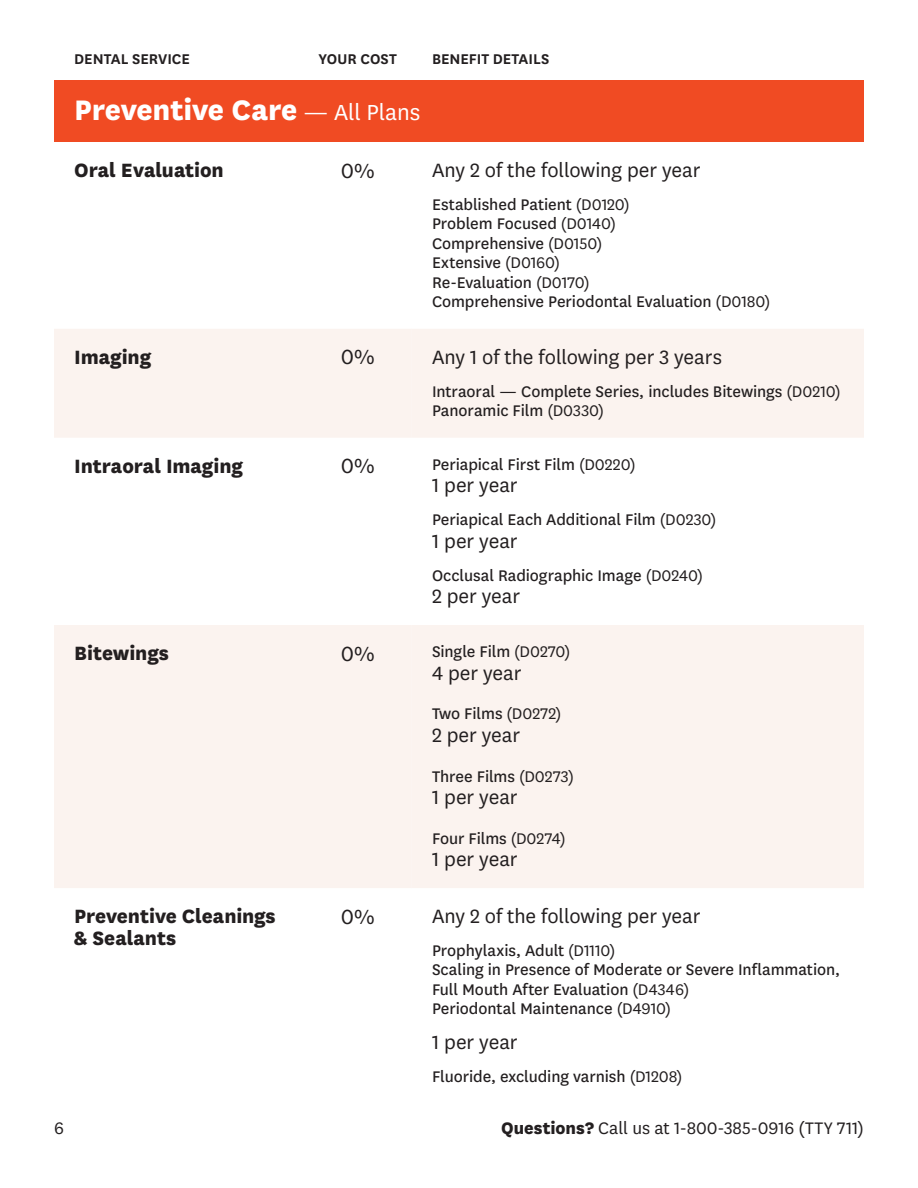
<style>
.page{position:relative;width:918px;height:1188px;background:#fff}
.page>*{position:absolute;margin:0;border:0;box-sizing:border-box;transform-origin:0 0}
.t1{font:800 33px "National";letter-spacing:-.005em;color:#fff}
.Copay{font:24px "National";color:#231f20}
.Limit{font:22.5px "National";letter-spacing:-.005em;color:#231f20}
.t2{font:800 22.5px/22.5px "National";letter-spacing:-.005em;color:#231f20}
.t3{font:19.5px "National";letter-spacing:-.005em;color:#231f20}
.t4{font:18px/19.5px "National";letter-spacing:-.005em;color:#231f20}
.Eyebrow{font:600 16.5px "National";color:#231f20}
.s1{font-weight:400;font-size:25.5px}
.s2{font-style:inherit}
.s3{font-weight:800}
</style>
<div class="page">
<div style="left:54px;top:80px;width:810px;height:62px;background:#f04b23"></div>
<svg style="left:54px;top:329px;width:358px;height:559px;fill:#fbf3ef"></svg>
<svg style="left:412px;top:329px;width:452px;height:559px;fill:#fbf3ef"></svg>
<p class="Eyebrow" style="left:74px;top:47px;width:117px">DENTAL SERVICE</p>
<p class="Eyebrow" style="left:319px;top:47px;width:80px">YOUR COST</p>
<p class="Eyebrow" style="left:432px;top:47px;width:119px">BENEFIT DETAILS</p>
<h1 class="t1" style="left:74px;top:86px;width:348px">Preventive Care <span class="s1">— All Plans</span></h1>
<h2 class="t2" style="left:74px;top:157px;width:151px">Oral Evaluation</h2>
<p class="Copay" style="left:341px;top:155px;width:35px">0%</p>
<p class="Limit" style="left:432px;top:155px;width:270px">Any 2 of the following per year</p>
<h3 class="t4" style="left:432px;top:193px;width:199px">Established Patient <span class="s2">(D0120)</span></h3>
<h3 class="t4" style="left:432px;top:213px;width:186px">Problem Focused <span class="s2">(D0140)</span></h3>
<h3 class="t4" style="left:432px;top:232px;width:172px">Comprehensive <span class="s2">(D0150)</span></h3>
<h3 class="t4" style="left:432px;top:252px;width:130px">Extensive <span class="s2">(D0160)</span></h3>
<h3 class="t4" style="left:432px;top:271px;width:159px">Re-Evaluation <span class="s2">(D0170)</span></h3>
<h3 class="t4" style="left:432px;top:291px;width:340px">Comprehensive Periodontal Evaluation <span class="s2">(D0180)</span></h3>
<h2 class="t2" style="left:74px;top:344px;width:78px">Imaging</h2>
<p class="Copay" style="left:341px;top:342px;width:35px">0%</p>
<p class="Limit" style="left:432px;top:342px;width:291px">Any 1 of the following per 3 years</p>
<h3 class="t4" style="left:432px;top:380px;width:410px">Intraoral — Complete Series, includes Bitewings <span class="s2">(D0210)</span></h3>
<h3 class="t4" style="left:432px;top:400px;width:174px">Panoramic Film <span class="s2">(D0330)</span></h3>
<h2 class="t2" style="left:74px;top:453px;width:170px">Intraoral Imaging</h2>
<p class="Copay" style="left:341px;top:451px;width:35px">0%</p>
<h3 class="t4" style="left:432px;top:454px;width:205px">Periapical First Film <span class="s2">(D0220)</span></h3>
<p class="Limit" style="left:432px;top:471px;width:87px">1 per year</p>
<h3 class="t4" style="left:432px;top:509px;width:286px">Periapical Each Additional Film <span class="s2">(D0230)</span></h3>
<p class="Limit" style="left:432px;top:526px;width:87px">1 per year</p>
<h3 class="t4" style="left:432px;top:565px;width:273px">Occlusal Radiographic Image <span class="s2">(D0240)</span></h3>
<p class="Limit" style="left:432px;top:582px;width:90px">2 per year</p>
<h2 class="t2" style="left:74px;top:640px;width:96px">Bitewings</h2>
<p class="Copay" style="left:341px;top:638px;width:35px">0%</p>
<h3 class="t4" style="left:432px;top:641px;width:140px">Single Film <span class="s2">(D0270)</span></h3>
<p class="Limit" style="left:432px;top:658px;width:91px">4 per year</p>
<h3 class="t4" style="left:432px;top:703px;width:131px">Two Films <span class="s2">(D0272)</span></h3>
<p class="Limit" style="left:432px;top:720px;width:90px">2 per year</p>
<h3 class="t4" style="left:432px;top:766px;width:143px">Three Films <span class="s2">(D0273)</span></h3>
<p class="Limit" style="left:432px;top:783px;width:87px">1 per year</p>
<h3 class="t4" style="left:432px;top:828px;width:135px">Four Films <span class="s2">(D0274)</span></h3>
<p class="Limit" style="left:432px;top:845px;width:87px">1 per year</p>
<h2 class="t2" style="left:74px;top:903px;width:203px">Preventive Cleanings &amp; Sealants</h2>
<p class="Copay" style="left:341px;top:901px;width:35px">0%</p>
<p class="Limit" style="left:432px;top:901px;width:270px">Any 2 of the following per year</p>
<h3 class="t4" style="left:432px;top:940px;width:185px">Prophylaxis, Adult <span class="s2">(D1110)</span></h3>
<h3 class="t4" style="left:432px;top:959px;width:410px">Scaling in Presence of Moderate or Severe Inflammation,<br>Full Mouth After Evaluation <span class="s2">(D4346)</span></h3>
<h3 class="t4" style="left:432px;top:998px;width:241px">Periodontal Maintenance <span class="s2">(D4910)</span></h3>
<p class="Limit" style="left:432px;top:1027px;width:87px">1 per year</p>
<h3 class="t4" style="left:432px;top:1066px;width:252px">Fluoride, excluding varnish <span class="s2">(D1208)</span></h3>
<p class="t3" style="left:54px;top:1115px;width:11px">6</p>
<p class="t3" style="left:501px;top:1115px;width:364px"><span class="s3">Questions?</span> Call us at 1-800-385-0916 (TTY 711)</p>
</div>
